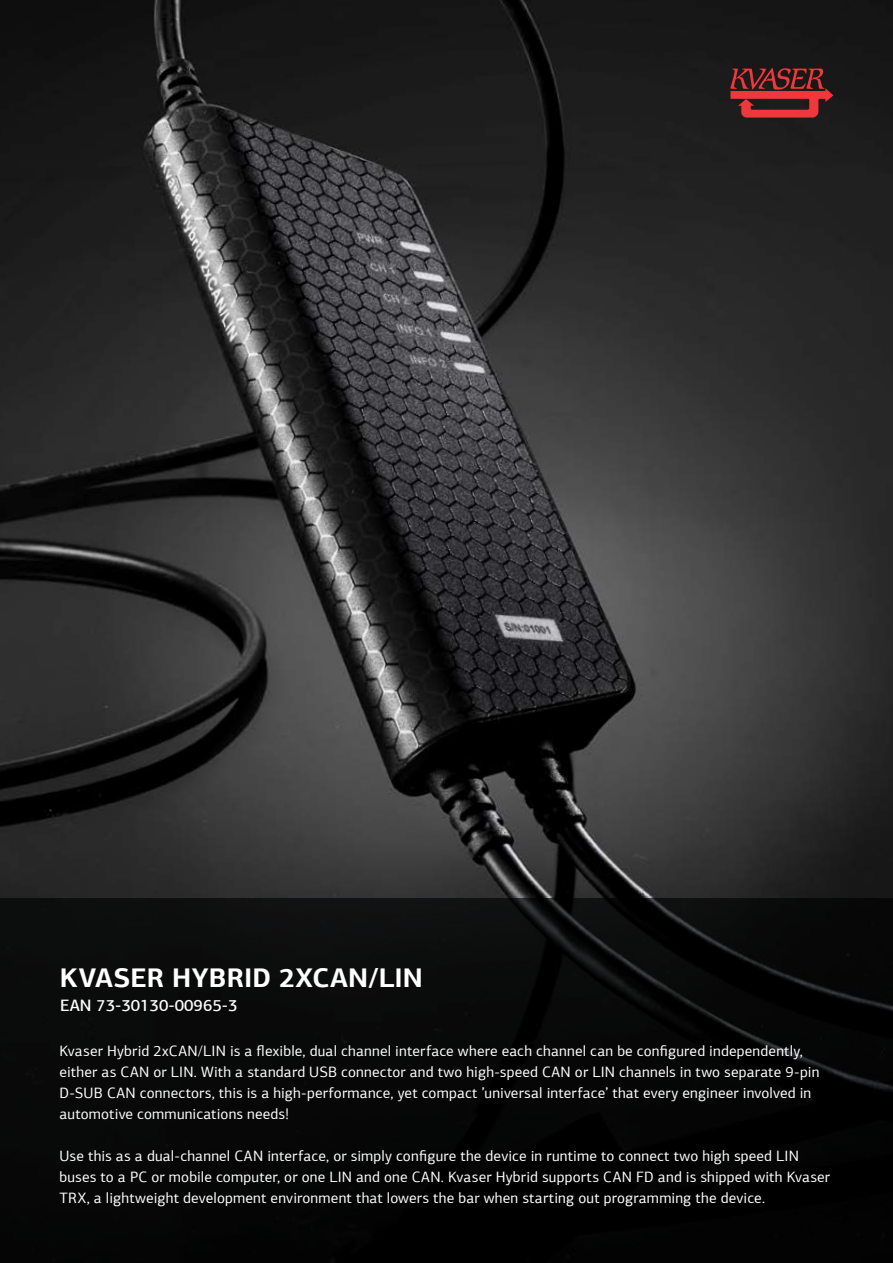
<style>
.page{position:relative;width:893px;height:1263px;background:#fff}
.page>*{position:absolute;margin:0;border:0;box-sizing:border-box;transform-origin:0 0}
.t1{font:700 27px "PF Agora Sans Pro";letter-spacing:.005em;color:#fff}
.t2{font:500 16.5px "PF Agora Sans Pro";color:#fff}
.t3{font:15px/21px "PF Agora Sans Pro";letter-spacing:.01em;color:#fff}
</style>
<div class="page">
<img style="left:0;top:0;width:893px;height:898px">
<svg style="left:730px;top:68px;width:113px;height:66px;background:#5c2325"></svg>
<div style="left:0;top:898px;width:893px;height:365px;background:#070707"></div>
<h1 class="t1" style="left:60px;top:960px;width:365px">KVASER HYBRID 2XCAN/LIN</h1>
<p class="t2" style="left:60px;top:995px;width:179px">EAN 73-30130-00965-3</p>
<p class="t3" style="left:60px;top:1040px;width:761px">Kvaser Hybrid 2xCAN/LIN is a flexible, dual channel interface where each channel can be configured independently, either as CAN or LIN. With a standard USB connector and two high-speed CAN or LIN channels in two separate 9-pin D-SUB CAN connectors, this is a high-performance, yet compact ’universal interface’ that every engineer involved in automotive communications needs!</p>
<p class="t3" style="left:60px;top:1145px;width:772px">Use this as a dual-channel CAN interface, or simply configure the device in runtime to connect two high speed LIN buses to a PC or mobile computer, or one LIN and one CAN. Kvaser Hybrid supports CAN FD and is shipped with Kvaser<br>TRX, a lightweight development environment that lowers the bar when starting out programming the device.</p>
</div>
